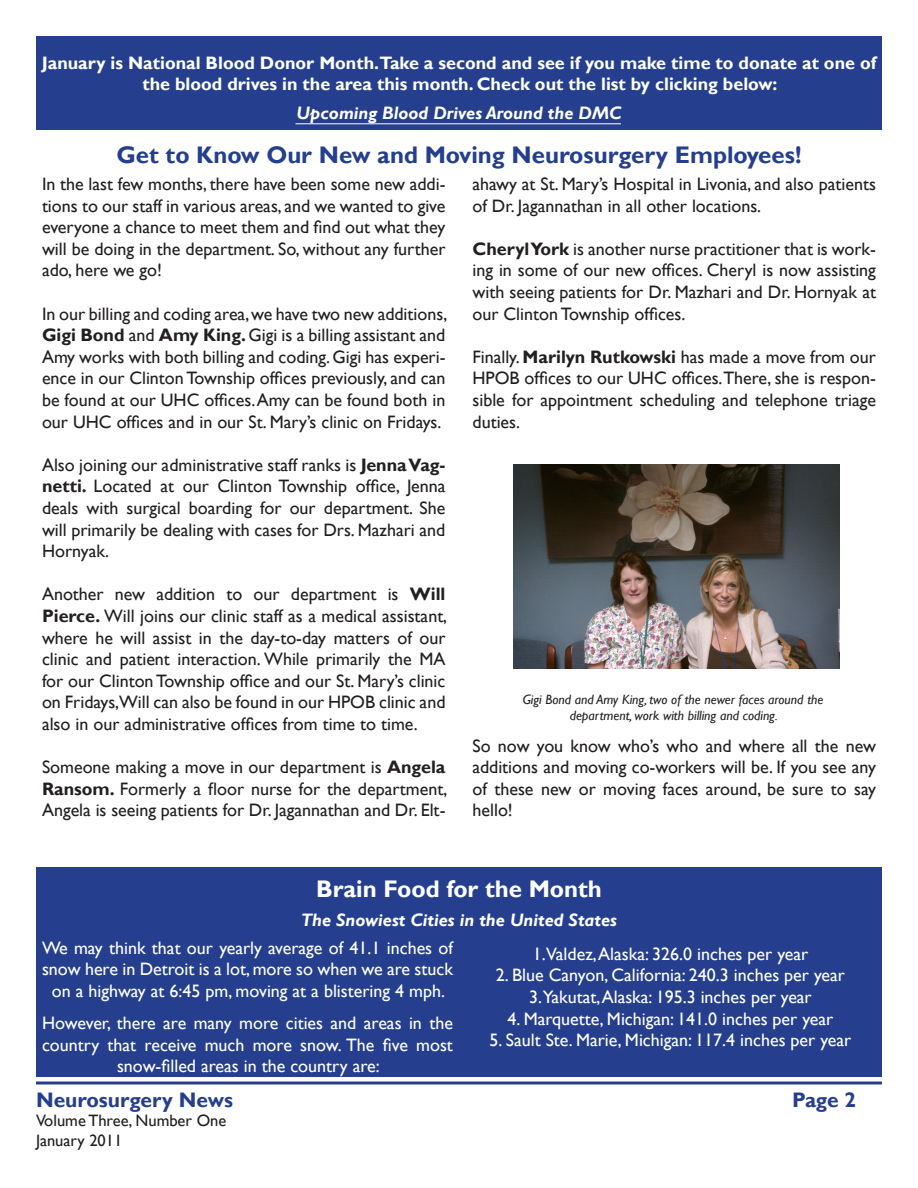
<style>
.page{position:relative;width:918px;height:1188px;background:#fff}
.page>*{position:absolute;margin:0;border:0;box-sizing:border-box;transform-origin:0 0}
.t1{font:700 24px "Gill Sans";color:#253f8e}
.t2{font:700 24px "Gill Sans";color:#fff}
.t3{font:700 21px "Gill Sans";color:#253f8e}
.t4{font:18px/21.6px "Gill Sans";color:#231f20;text-align:justify}
.t5{font:18px/21.6px "Gill Sans";color:#fff;text-align:center}
.t6{font:700 18px/21.6px "Gill Sans";color:#fff;text-align:center}
.t7{font:italic 700 18px "Gill Sans";color:#fff}
.t8{font:16.5px "Gill Sans";color:#231f20}
.t9{font:italic 13.5px/16.2px "Gill Sans";color:#231f20;text-align:center}
.s1{font-weight:700}
</style>
<div class="page">
<hr style="left:36px;top:1082px;width:846px;height:2px;background:#253f8e">
<div style="left:36px;top:867px;width:846px;height:64px;background:#253f8e"></div>
<div style="left:36px;top:36px;width:846px;height:94px;background:#253f8e"></div>
<div style="left:36px;top:928px;width:846px;height:149px;background:#253f8e"></div>
<img style="left:513px;top:465px;width:326px;height:204px">
<hr style="left:296px;top:123px;width:325px;height:1px;background:#fff">
<p class="t6" style="left:42px;top:53px;width:836px">January is National Blood Donor Month.Take a second and see if you make time to donate at one of the blood drives in the area this month. Check out the list by clicking below:</p>
<p class="t7" style="left:296px;top:103px;width:327px">Upcoming Blood Drives Around the DMC</p>
<p class="t1" style="left:116px;top:141px;width:687px">Get to Know Our New and Moving Neurosurgery Employees!</p>
<p class="t4" style="left:42px;top:174px;width:405px">In the last few months, there have been some new addi&shy;tions to our staff in various areas, and we wanted to give everyone a chance to meet them and find out what they will be doing in the department. So, without any further ado, here we go!</p>
<p class="t4" style="left:42px;top:303px;width:407px">In our billing and coding area, we have two new additions, <span class="s1">Gigi Bond</span> and <span class="s1">Amy King.</span> Gigi is a billing assistant and Amy works with both billing and coding. Gigi has experi&shy;ence in our Clinton Township offices previously, and can be found at our UHC offices. Amy can be found both in our UHC offices and in our St. Mary’s clinic on Fridays.</p>
<p class="t4" style="left:42px;top:454px;width:405px">Also joining our administrative staff ranks is <span class="s1">Jenna Vag&shy;netti.</span> Located at our Clinton Township office, Jenna deals with surgical boarding for our department. She will primarily be dealing with cases for Drs. Mazhari and Hornyak.</p>
<p class="t4" style="left:42px;top:584px;width:407px">Another new addition to our department is <span class="s1">Will Pierce.</span> Will joins our clinic staff as a medical assistant, where he will assist in the day-to-day matters of our clinic and patient interaction. While primarily the MA for our Clinton Township office and our St. Mary’s clinic on Fridays,Will can also be found in our HPOB clinic and also in our administrative offices from time to time.</p>
<p class="t4" style="left:42px;top:757px;width:407px">Someone making a move in our department is <span class="s1">Angela Ransom.</span> Formerly a floor nurse for the department, Angela is seeing patients for Dr. Jagannathan and Dr. Elt-</p>
<p class="t4" style="left:472px;top:174px;width:405px">ahawy at St. Mary’s Hospital in Livonia, and also patients of Dr. Jagannathan in all other locations.</p>
<p class="t4" style="left:472px;top:238px;width:405px"><span class="s1">Cheryl York</span> is another nurse practitioner that is work&shy;ing in some of our new offices. Cheryl is now assisting with seeing patients for Dr. Mazhari and Dr. Hornyak at our Clinton Township offices.</p>
<p class="t4" style="left:472px;top:346px;width:405px">Finally. <span class="s1">Marilyn Rutkowski</span> has made a move from our HPOB offices to our UHC offices.There, she is respon&shy;sible for appointment scheduling and telephone triage duties.</p>
<p class="t9" style="left:523px;top:691px;width:302px">Gigi Bond and Amy King, two of the newer faces around the department, work with billing and coding.</p>
<p class="t4" style="left:472px;top:735px;width:405px">So now you know who’s who and where all the new additions and moving co-workers will be. If you see any of these new or moving faces around, be sure to say hello!</p>
<p class="t2" style="left:316px;top:874px;width:287px">Brain Food for the Month</p>
<p class="t7" style="left:301px;top:909px;width:318px">The Snowiest Cities in the United States</p>
<p class="t5" style="left:42px;top:937px;width:413px">We may think that our yearly average of 41.1 inches of snow here in Detroit is a lot, more so when we are stuck on a highway at 6:45 pm, moving at a blistering 4 mph.</p>
<p class="t5" style="left:42px;top:1013px;width:412px">However, there are many more cities and areas in the country that receive much more snow. The five most snow-filled areas in the country are:</p>
<p class="t5" style="left:533px;top:943px;width:277px">1.Valdez, Alaska: 326.0 inches per year</p>
<p class="t5" style="left:496px;top:965px;width:351px">2. Blue Canyon, California: 240.3 inches per year</p>
<p class="t5" style="left:529px;top:986px;width:284px">3.Yakutat, Alaska: 195.3 inches per year</p>
<p class="t5" style="left:508px;top:1008px;width:327px">4. Marquette, Michigan: 141.0 inches per year</p>
<p class="t5" style="left:490px;top:1030px;width:363px">5. Sault Ste. Marie, Michigan: 117.4 inches per year</p>
<p class="t3" style="left:36px;top:1087px;width:199px">Neurosurgery News</p>
<p class="t3" style="left:792px;top:1087px;width:66px">Page 2</p>
<p class="t8" style="left:36px;top:1111px;width:192px">Volume Three, Number One</p>
<p class="t8" style="left:36px;top:1131px;width:88px">January 2011</p>
</div>
